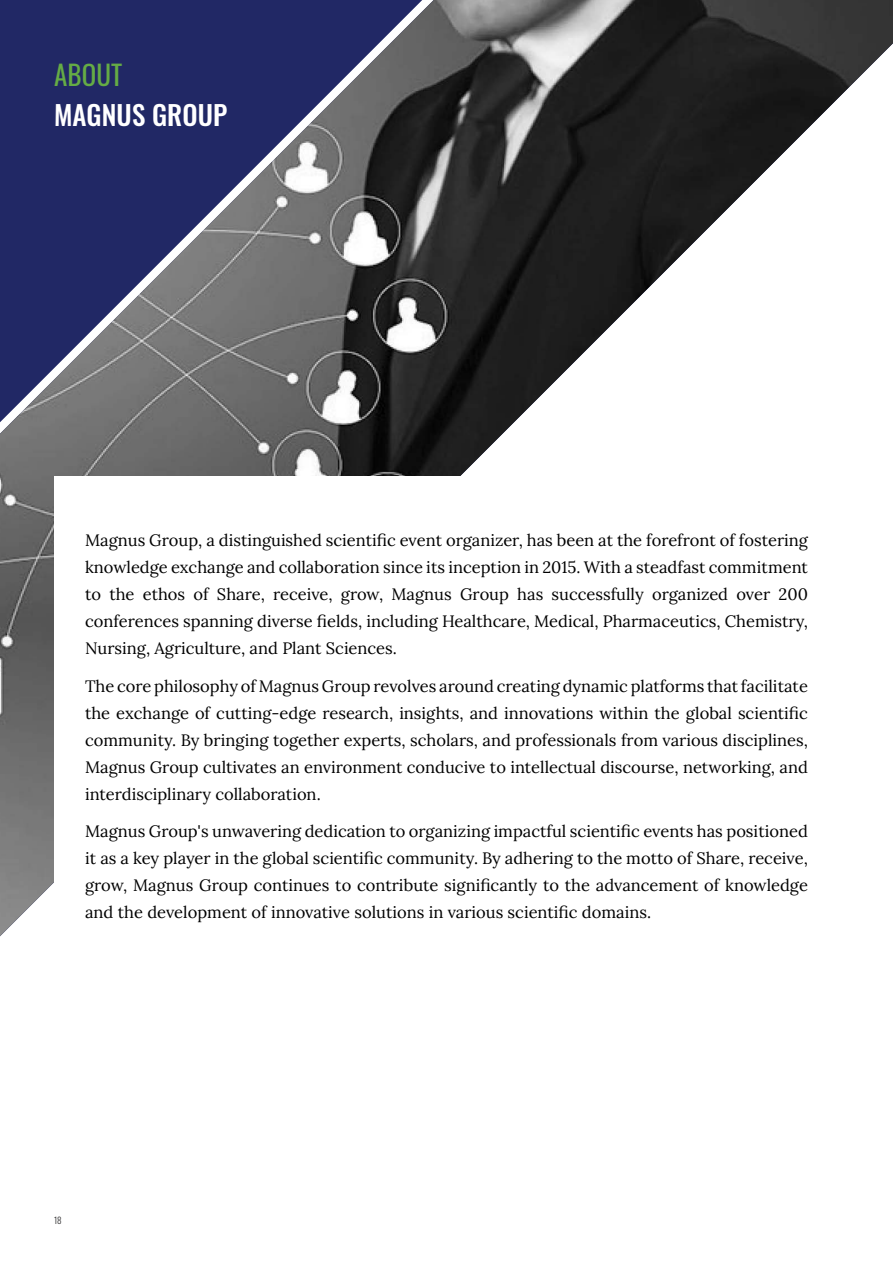
<style>
.page{position:relative;width:893px;height:1263px;background:#fff}
.page>*{position:absolute;margin:0;border:0;box-sizing:border-box;transform-origin:0 0}
.t1{font:500 27px "Oswald";letter-spacing:.005em;color:#fff}
.t2{font:27px "Oswald";letter-spacing:.005em;color:#65ac45}
.t3{font:16.5px/27px "Lora";color:#000;text-align:justify}
.t4{font:300 9px "Oswald";color:#292829}
</style>
<div class="page">
<img style="left:0;top:0;width:893px;height:936px">
<div style="left:54px;top:476px;width:785px;height:733px;background:#fff"></div>
<h1 class="t2" style="left:54px;top:51px;width:70px">ABOUT</h1>
<h1 class="t1" style="left:54px;top:91px;width:175px">MAGNUS GROUP</h1>
<p class="t3" style="left:85px;top:526px;width:724px">Magnus Group, a distinguished scientific event organizer, has been at the forefront of fostering knowledge exchange and collaboration since its inception in 2015. With a steadfast commitment to the ethos of Share, receive, grow, Magnus Group has successfully organized over 200 conferences spanning diverse fields, including Healthcare, Medical, Pharmaceutics, Chemistry, Nursing, Agriculture, and Plant Sciences.</p>
<p class="t3" style="left:85px;top:671px;width:724px">The core philosophy of Magnus Group revolves around creating dynamic platforms that facilitate the exchange of cutting-edge research, insights, and innovations within the global scientific community. By bringing together experts, scholars, and professionals from various disciplines, Magnus Group cultivates an environment conducive to intellectual discourse, networking, and interdisciplinary collaboration.</p>
<p class="t3" style="left:85px;top:817px;width:724px">Magnus Group's unwavering dedication to organizing impactful scientific events has positioned it as a key player in the global scientific community. By adhering to the motto of Share, receive, grow, Magnus Group continues to contribute significantly to the advancement of knowledge and the development of innovative solutions in various scientific domains.</p>
<p class="t4" style="left:54px;top:1212px;width:9px">18</p>
</div>
